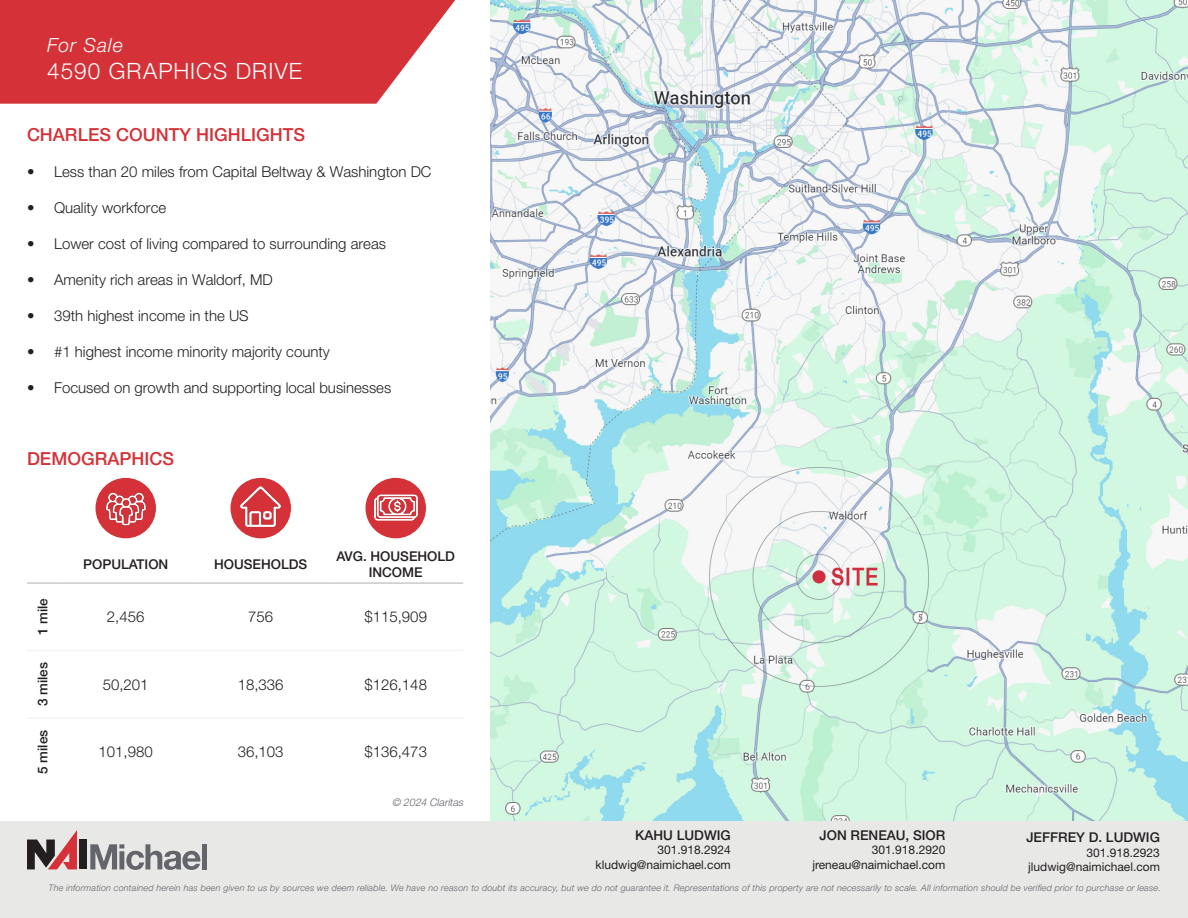
<style>
.page{position:relative;width:1188px;height:918px;background:#fff}
.page>*{position:absolute;margin:0;border:0;box-sizing:border-box;transform-origin:0 0}
.t1{font:300 22.5px "Helvetica Neue LT Std";letter-spacing:.045em;color:#fff}
.t2{font:italic 300 19.5px "Helvetica Neue LT Std";letter-spacing:.05em;color:#fff}
.t3{font:500 18px "Helvetica Neue LT Std";color:#d43238}
.t4{font:300 15px "Helvetica Neue LT Std";color:#231f20}
.t5{font:500 13.5px/16.2px "Helvetica Neue LT Std";color:#231f20;text-align:center}
.t6{font:12px/14.4px "Helvetica Neue LT Std";color:#231f20;text-align:right}
.t7{font:italic 300 10.5px "Helvetica Neue LT Std";color:#63656a}
.t8{font:italic 300 9px "Helvetica Neue LT Std";letter-spacing:.02em;color:#63656a}
</style>
<div class="page">
<img style="left:491px;top:0;width:697px;height:822px">
<hr style="left:27px;top:650px;width:31px;height:1px;background:#f2f3f3">
<hr style="left:58px;top:650px;width:135px;height:1px;background:#f2f3f3">
<hr style="left:193px;top:650px;width:135px;height:1px;background:#f2f3f3">
<hr style="left:328px;top:650px;width:135px;height:1px;background:#f2f3f3">
<hr style="left:27px;top:717px;width:31px;height:2px;background:#f2f3f3">
<hr style="left:58px;top:717px;width:135px;height:2px;background:#f2f3f3">
<hr style="left:193px;top:717px;width:135px;height:2px;background:#f2f3f3">
<hr style="left:328px;top:717px;width:135px;height:2px;background:#f2f3f3">
<hr style="left:27px;top:583px;width:31px;height:1px;background:#afaeb2">
<hr style="left:58px;top:583px;width:135px;height:1px;background:#afaeb2">
<hr style="left:193px;top:583px;width:135px;height:1px;background:#afaeb2">
<hr style="left:328px;top:583px;width:135px;height:1px;background:#afaeb2">
<div style="left:95px;top:478px;width:61px;height:60px;background:#d43238;border-radius:50%"></div>
<img style="left:106px;top:492px;width:40px;height:34px">
<div style="left:230px;top:478px;width:61px;height:60px;background:#d43238;border-radius:50%"></div>
<img style="left:240px;top:485px;width:42px;height:42px">
<div style="left:365px;top:478px;width:61px;height:60px;background:#d43238;border-radius:50%"></div>
<img style="left:374px;top:485px;width:44px;height:45px">
<div style="left:0;top:822px;width:1188px;height:96px;background:#e8e8e7"></div>
<div style="left:80px;top:840px;width:7px;height:29px;background:#231f20"></div>
<svg style="left:27px;top:830px;width:50px;height:39px"></svg>
<svg style="left:90px;top:844px;width:111px;height:26px"></svg>
<div style="left:202px;top:844px;width:5px;height:25px;background:#63656a"></div>
<svg style="left:0;top:0;width:455px;height:104px;fill:#d43238"></svg>
<h2 class="t2" style="left:47px;top:33px;width:77px">For Sale</h2>
<h1 class="t1" style="left:47px;top:57px;width:256px">4590 GRAPHICS DRIVE</h1>
<p class="t3" style="left:27px;top:124px;width:280px">CHARLES COUNTY HIGHLIGHTS</p>
<p class="t4" style="left:27px;top:162px;width:406px">• Less than 20 miles from Capital Beltway &amp; Washington DC</p>
<p class="t4" style="left:27px;top:198px;width:141px">• Quality workforce</p>
<p class="t4" style="left:27px;top:234px;width:361px">• Lower cost of living compared to surrounding areas</p>
<p class="t4" style="left:27px;top:270px;width:247px">• Amenity rich areas in Waldorf, MD</p>
<p class="t4" style="left:27px;top:306px;width:223px">• 39th highest income in the US</p>
<p class="t4" style="left:27px;top:342px;width:304px">• #1 highest income minority majority county</p>
<p class="t4" style="left:27px;top:378px;width:366px">• Focused on growth and supporting local businesses</p>
<p class="t3" style="left:27px;top:448px;width:149px">DEMOGRAPHICS</p>
<p class="t5" style="left:34px;top:635px;width:39px;rotate:-90deg">1 mile</p>
<p class="t5" style="left:34px;top:706px;width:46px;rotate:-90deg">3 miles</p>
<p class="t5" style="left:34px;top:774px;width:46px;rotate:-90deg">5 miles</p>
<p class="t5" style="left:83px;top:556px;width:87px">POPULATION</p>
<p class="t5" style="left:214px;top:556px;width:95px">HOUSEHOLDS</p>
<p class="t5" style="left:336px;top:548px;width:120px">AVG. HOUSEHOLD<br>INCOME</p>
<p class="t4" style="left:107px;top:608px;width:39px">2,456</p>
<p class="t4" style="left:248px;top:608px;width:27px">756</p>
<p class="t4" style="left:364px;top:608px;width:64px">$115,909</p>
<p class="t4" style="left:103px;top:675px;width:47px">50,201</p>
<p class="t4" style="left:238px;top:675px;width:47px">18,336</p>
<p class="t4" style="left:364px;top:675px;width:64px">$126,148</p>
<p class="t4" style="left:99px;top:743px;width:56px">101,980</p>
<p class="t4" style="left:238px;top:743px;width:47px">36,103</p>
<p class="t4" style="left:364px;top:743px;width:64px">$136,473</p>
<p class="t7" style="left:392px;top:796px;width:75px">© 2024 Claritas</p>
<p class="t5" style="left:635px;top:827px;width:97px">KAHU LUDWIG</p>
<p class="t6" style="left:596px;top:843px;width:137px">301.918.2924 kludwig@naimichael.com</p>
<p class="t5" style="left:820px;top:827px;width:127px">JON RENEAU, SIOR</p>
<p class="t6" style="left:812px;top:843px;width:134px">301.918.2920 jreneau@naimichael.com</p>
<p class="t5" style="left:1026px;top:829px;width:135px">JEFFREY D. LUDWIG</p>
<p class="t6" style="left:1028px;top:845px;width:133px">301.918.2923 jludwig@naimichael.com</p>
<p class="t8" style="left:49px;top:882px;width:1114px">The information contained herein has been given to us by sources we deem reliable. We have no reason to doubt its accuracy, but we do not guarantee it. Representations of this property are not necessarily to scale. All information should be verified prior to purchase or lease.</p>
</div>
